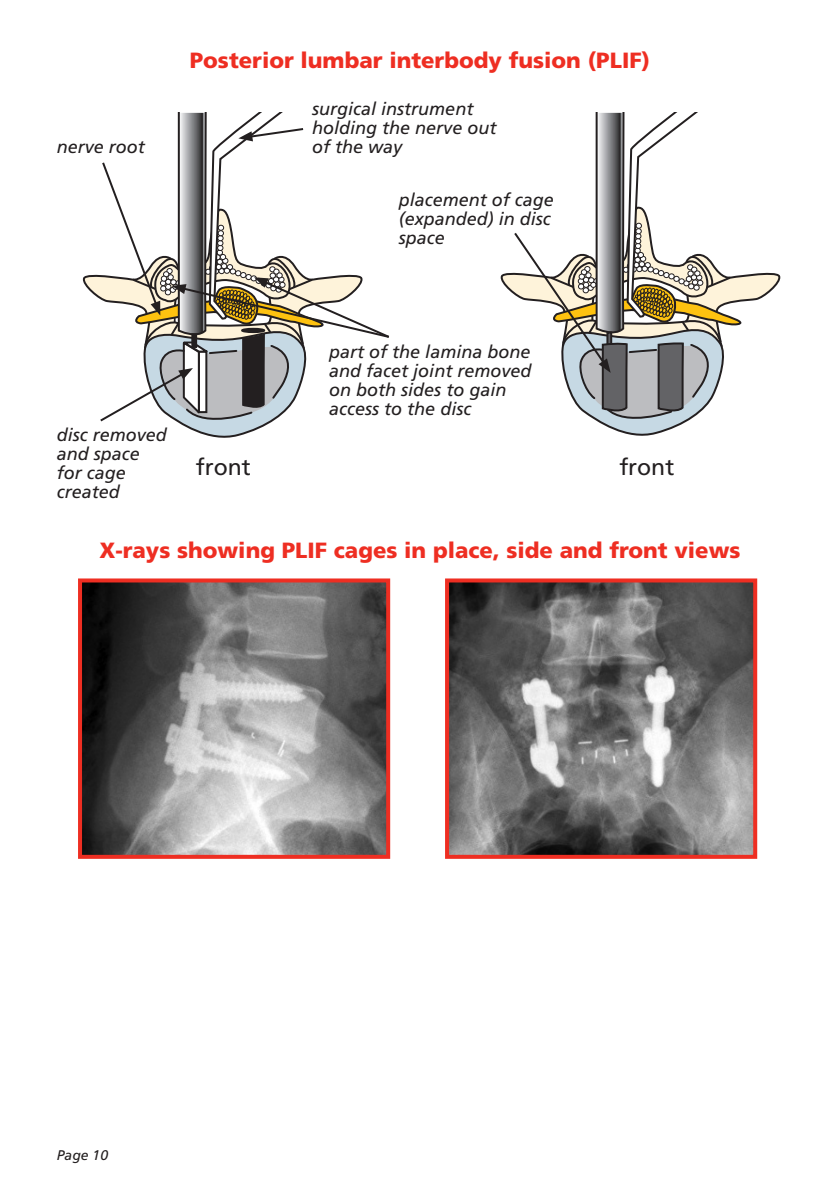
<style>
.page{position:relative;width:840px;height:1191px;background:#fff}
.page>*{position:absolute;margin:0;border:0;box-sizing:border-box;transform-origin:0 0}
.t1{font:23px "Frutiger";color:#231f20}
.t2{font:900 22px "Frutiger";color:#ee2e22}
.t3{font:italic 18px/19px "Frutiger";color:#231f20}
.t4{font:italic 14px "Frutiger";color:#231f20}
</style>
<div class="page">
<svg style="left:500px;top:113px;width:281px;height:323px"></svg>
<svg style="left:82px;top:113px;width:307px;height:325px"></svg>
<img style="left:83px;top:583px;width:302px;height:271px">
<div style="left:78px;top:578px;width:312px;height:281px;border:4px solid #ee2e22"></div>
<img style="left:450px;top:583px;width:301px;height:271px">
<div style="left:445px;top:578px;width:311px;height:281px;border:4px solid #ee2e22"></div>
<p class="t3" style="left:57px;top:138px;width:90px">nerve root</p>
<p class="t2" style="left:190px;top:47px;width:461px">Posterior lumbar interbody fusion (PLIF)</p>
<p class="t3" style="left:312px;top:99px;width:186px">surgical instrument holding the nerve out of the way</p>
<p class="t3" style="left:398px;top:190px;width:157px">placement of cage (expanded) in disc space</p>
<p class="t3" style="left:57px;top:425px;width:112px">disc removed and space for cage created</p>
<p class="t3" style="left:329px;top:342px;width:204px">part of the lamina bone and facet joint removed on both sides to gain access to the disc</p>
<p class="t1" style="left:196px;top:453px;width:56px">front</p>
<p class="t1" style="left:619px;top:453px;width:56px">front</p>
<p class="t2" style="left:99px;top:536px;width:642px">X-rays showing PLIF cages in place, side and front views</p>
<p class="t4" style="left:57px;top:1146px;width:53px">Page 10</p>
</div>
